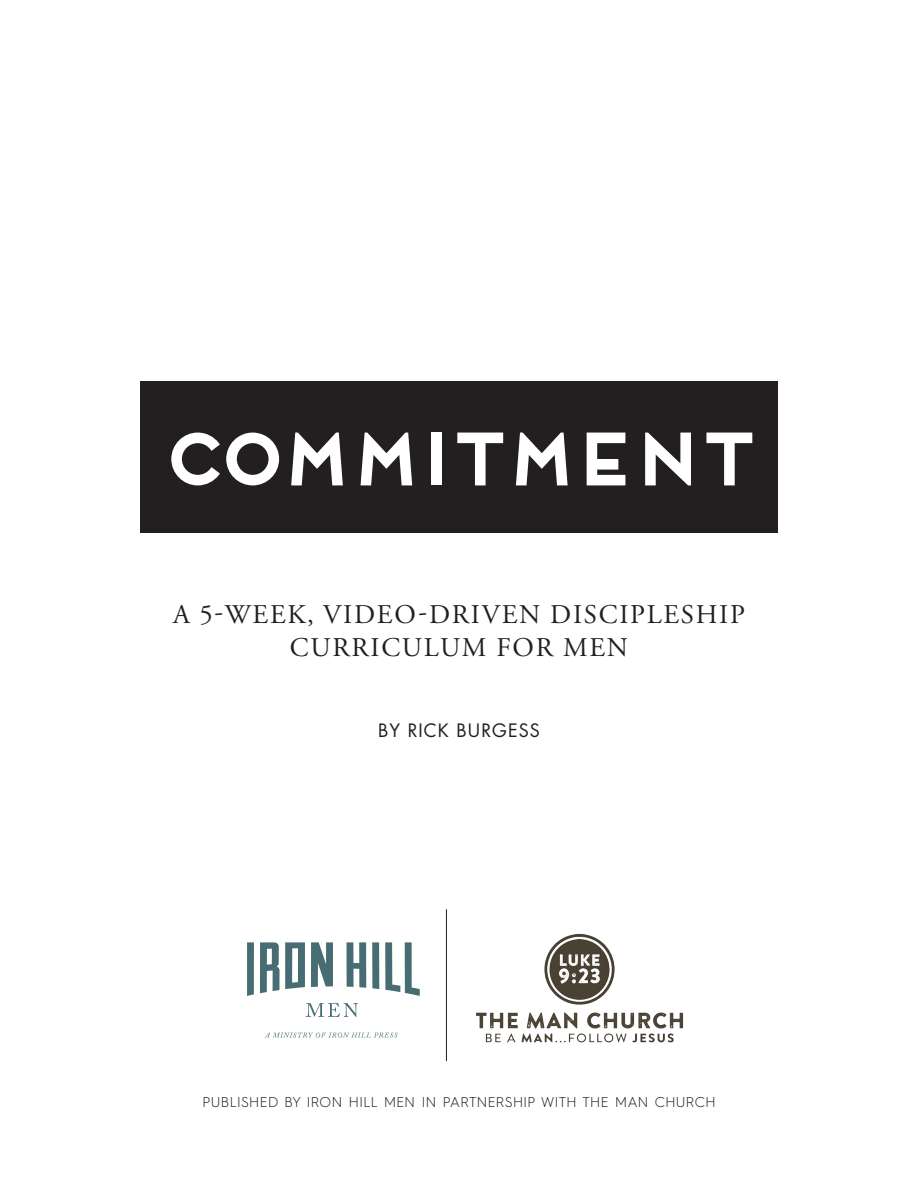
<style>
.page{position:relative;width:918px;height:1188px;background:#fff}
.page>*{position:absolute;margin:0;border:0;box-sizing:border-box;transform-origin:0 0}
.t1{font:700 70.5px "Frontage";letter-spacing:-.15em;color:#fff}
.t2{font:27px/33px "Adobe Garamond Pro";letter-spacing:.065em;color:#231f20;text-align:center}
.t3{font:18px "Futura";letter-spacing:.06em;color:#231f20}
.t4{font:300 14.25px "Hurme Geometric Sans 4";letter-spacing:.03em;color:#231f20}
</style>
<div class="page">
<div style="left:140px;top:381px;width:638px;height:152px;background:#231f20"></div>
<img style="left:476px;top:933px;width:208px;height:110px">
<hr style="left:446px;top:909px;width:1px;height:152px;background:#231f20">
<svg style="left:247px;top:942px;width:7px;height:54px"></svg>
<svg style="left:260px;top:942px;width:45px;height:51px"></svg>
<svg style="left:311px;top:942px;width:22px;height:45px"></svg>
<svg style="left:347px;top:942px;width:19px;height:46px"></svg>
<svg style="left:372px;top:942px;width:7px;height:47px"></svg>
<svg style="left:385px;top:942px;width:35px;height:54px"></svg>
<svg style="left:306px;top:1003px;width:52px;height:14px"></svg>
<svg style="left:265px;top:1033px;width:133px;height:5px"></svg>
<h1 class="t1" style="left:159px;top:415px;width:602px">COMMITMENT</h1>
<h2 class="t2" style="left:173px;top:599px;width:573px">A 5-WEEK, VIDEO-DRIVEN DISCIPLESHIP<br>CURRICULUM FOR MEN</h2>
<p class="t3" style="left:378px;top:719px;width:163px">BY RICK BURGESS</p>
<p class="t4" style="left:202px;top:1092px;width:515px">PUBLISHED BY IRON HILL MEN IN PARTNERSHIP WITH THE MAN CHURCH</p>
</div>
